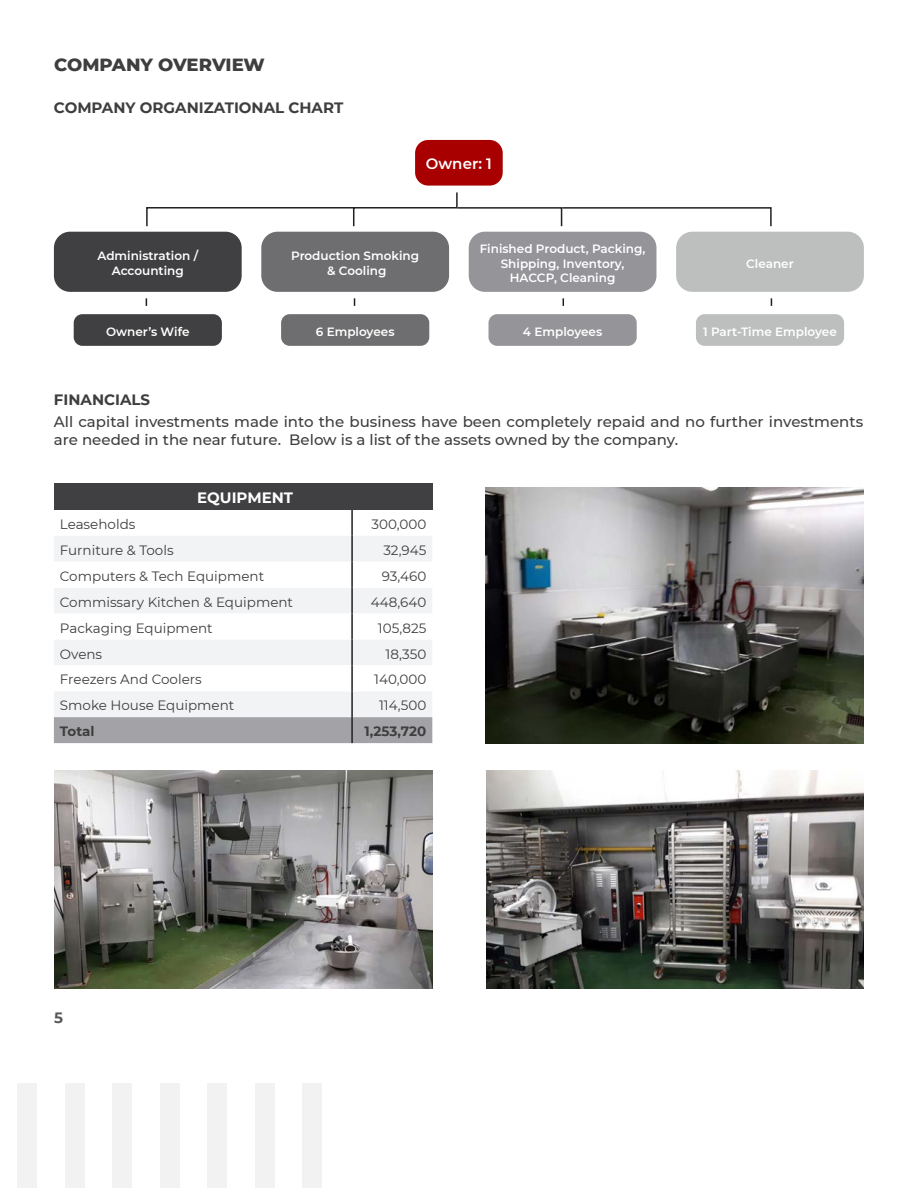
<style>
.page{position:relative;width:918px;height:1188px;background:#fff}
.page>*{position:absolute;margin:0;border:0;box-sizing:border-box;transform-origin:0 0}
.t1{font:800 18px "Montserrat";color:#3e3e3f}
.t2{font:500 15px/18px "Montserrat";color:#3e3e3f}
.t3{font:700 15px "Montserrat";color:#3e3e3f}
.t4{font:700 15px "Montserrat";color:#fff}
.t5{font:600 15px "Montserrat";color:#fff}
.t6{font:700 15px "Montserrat";color:#57585a}
.t7{font:13.5px "Montserrat";color:#3e3e3f}
.t8{font:700 13.5px "Montserrat";color:#3e3e3f}
.t9{font:600 12px/14.4px "Montserrat";color:#fff;text-align:center}
</style>
<div class="page">
<div style="left:18px;top:1084px;width:19px;height:104px;background:#f2f2f2"></div>
<div style="left:113px;top:1084px;width:19px;height:104px;background:#f2f2f2"></div>
<div style="left:208px;top:1084px;width:19px;height:104px;background:#f2f2f2"></div>
<div style="left:65px;top:1083px;width:19px;height:105px;background:#f2f2f2"></div>
<div style="left:160px;top:1083px;width:19px;height:105px;background:#f2f2f2"></div>
<div style="left:255px;top:1083px;width:19px;height:105px;background:#f2f2f2"></div>
<div style="left:302px;top:1083px;width:19px;height:105px;background:#f2f2f2"></div>
<div style="left:74px;top:314px;width:148px;height:32px;background:#404042;border-radius:9px"></div>
<div style="left:281px;top:314px;width:148px;height:32px;background:#6e6e70;border-radius:9px"></div>
<div style="left:489px;top:314px;width:148px;height:32px;background:#949499;border-radius:9px"></div>
<div style="left:696px;top:314px;width:148px;height:32px;background:#bdbfbf;border-radius:9px"></div>
<div style="left:54px;top:232px;width:188px;height:60px;background:#404042;border-radius:16px"></div>
<div style="left:261px;top:232px;width:188px;height:60px;background:#6e6e70;border-radius:16px"></div>
<div style="left:469px;top:232px;width:187px;height:60px;background:#949499;border-radius:16px"></div>
<div style="left:676px;top:232px;width:188px;height:60px;background:#bdbfbf;border-radius:16px"></div>
<div style="left:415px;top:140px;width:88px;height:46px;background:#a80000;border-radius:13px"></div>
<svg style="left:146px;top:192px;width:626px;height:35px"></svg>
<div style="left:54px;top:483px;width:378px;height:27px;background:#404042"></div>
<div style="left:54px;top:536px;width:378px;height:181px;background:#f2f3f4"></div>
<svg style="left:54px;top:562px;width:378px;height:129px"></svg>
<div style="left:54px;top:717px;width:378px;height:26px;background:#a3a3a7"></div>
<hr style="left:351px;top:510px;width:2px;height:26px;background:#231f20">
<hr style="left:351px;top:536px;width:2px;height:26px;background:#231f20">
<hr style="left:351px;top:562px;width:2px;height:26px;background:#231f20">
<hr style="left:351px;top:588px;width:2px;height:26px;background:#231f20">
<hr style="left:351px;top:614px;width:2px;height:25px;background:#231f20">
<hr style="left:351px;top:639px;width:2px;height:26px;background:#231f20">
<hr style="left:351px;top:665px;width:2px;height:26px;background:#231f20">
<hr style="left:351px;top:691px;width:2px;height:26px;background:#231f20">
<hr style="left:351px;top:717px;width:2px;height:26px;background:#231f20">
<img style="left:485px;top:488px;width:378px;height:255px">
<img style="left:486px;top:770px;width:378px;height:218px">
<img style="left:54px;top:770px;width:378px;height:218px">
<p class="t1" style="left:54px;top:52px;width:212px">COMPANY OVERVIEW</p>
<p class="t3" style="left:54px;top:97px;width:291px">COMPANY ORGANIZATIONAL CHART</p>
<p class="t5" style="left:426px;top:153px;width:67px">Owner: 1</p>
<p class="t9" style="left:97px;top:248px;width:102px">Administration /<br>Accounting</p>
<p class="t9" style="left:291px;top:248px;width:130px">Production Smoking</p>
<p class="t9" style="left:327px;top:263px;width:61px">&amp; Cooling</p>
<p class="t9" style="left:480px;top:241px;width:167px">Finished Product, Packing,<br>Shipping, Inventory,<br>HACCP, Cleaning</p>
<p class="t9" style="left:746px;top:256px;width:49px">Cleaner</p>
<p class="t9" style="left:106px;top:324px;width:85px">Owner’s Wife</p>
<p class="t9" style="left:316px;top:324px;width:80px">6 Employees</p>
<p class="t9" style="left:523px;top:324px;width:81px">4 Employees</p>
<p class="t9" style="left:703px;top:324px;width:135px">1 Part-Time Employee</p>
<p class="t3" style="left:54px;top:388px;width:98px">FINANCIALS</p>
<p class="t2" style="left:54px;top:412px;width:811px">All capital investments made into the business have been completely repaid and no further investments are needed in the near future. Below is a list of the assets owned by the company.</p>
<p class="t4" style="left:197px;top:487px;width:98px">EQUIPMENT</p>
<p class="t7" style="left:60px;top:515px;width:77px">Leaseholds</p>
<p class="t7" style="left:371px;top:515px;width:56px">300,000</p>
<p class="t7" style="left:60px;top:541px;width:115px">Furniture &amp; Tools</p>
<p class="t7" style="left:383px;top:541px;width:44px">32,945</p>
<p class="t7" style="left:60px;top:567px;width:206px">Computers &amp; Tech Equipment</p>
<p class="t7" style="left:382px;top:567px;width:46px">93,460</p>
<p class="t7" style="left:60px;top:593px;width:235px">Commissary Kitchen &amp; Equipment</p>
<p class="t7" style="left:371px;top:593px;width:57px">448,640</p>
<p class="t7" style="left:60px;top:619px;width:154px">Packaging Equipment</p>
<p class="t7" style="left:378px;top:619px;width:50px">105,825</p>
<p class="t7" style="left:60px;top:644px;width:44px">Ovens</p>
<p class="t7" style="left:386px;top:644px;width:42px">18,350</p>
<p class="t7" style="left:60px;top:670px;width:143px">Freezers And Coolers</p>
<p class="t7" style="left:374px;top:670px;width:54px">140,000</p>
<p class="t7" style="left:60px;top:696px;width:176px">Smoke House Equipment</p>
<p class="t7" style="left:379px;top:696px;width:49px">114,500</p>
<p class="t8" style="left:60px;top:722px;width:36px">Total</p>
<p class="t8" style="left:365px;top:722px;width:63px">1,253,720</p>
<p class="t6" style="left:54px;top:1007px;width:10px">5</p>
</div>
